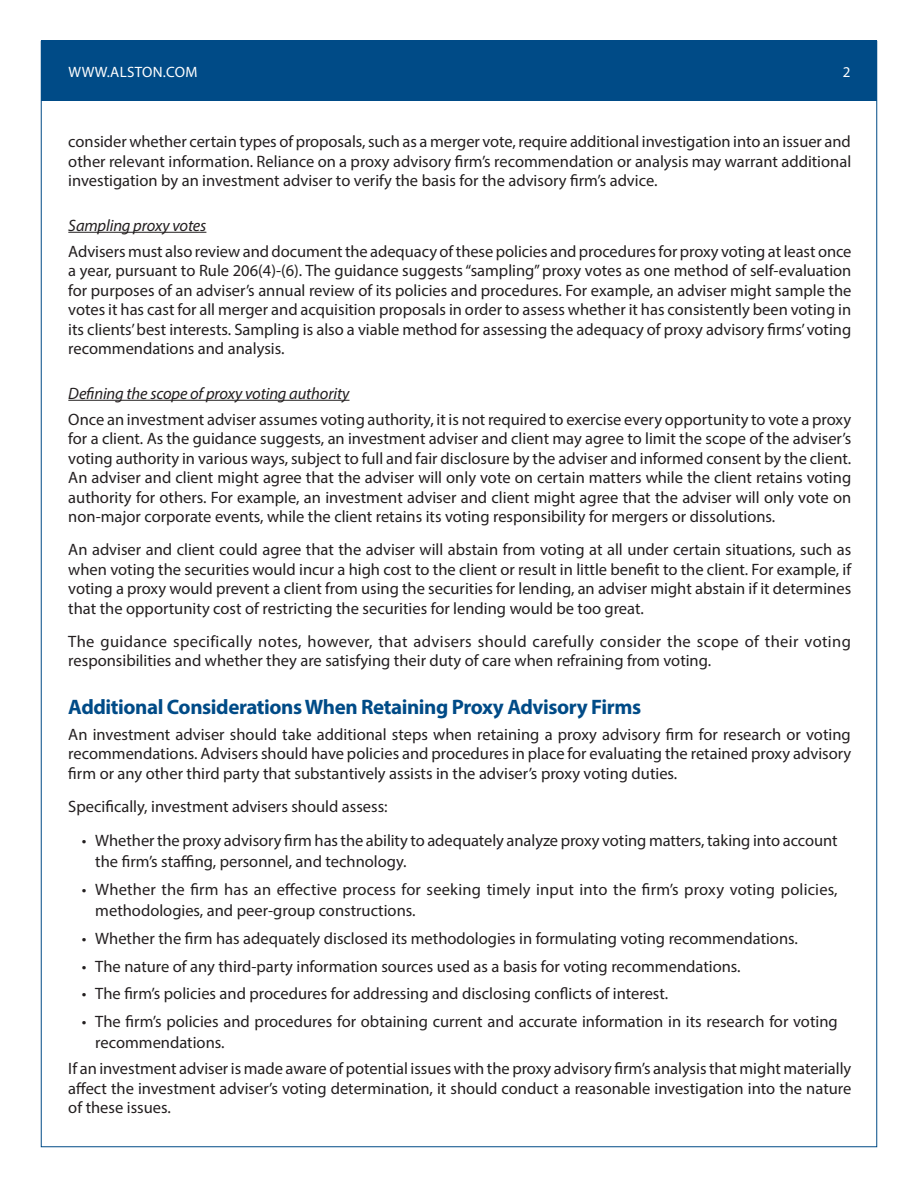
<style>
.page{position:relative;width:918px;height:1188px;background:#fff}
.page>*{position:absolute;margin:0;border:0;box-sizing:border-box;transform-origin:0 0}
.Head{font:700 21px "Myriad Pro";letter-spacing:-.02em;color:#004b87}
.Body_Text{font:16.5px/19.5px "Myriad Pro";color:#231f20;text-align:justify}
.New_Subhead{font:italic 16.5px "Myriad Pro";letter-spacing:-.01em;color:#231f20}
.t1{font:15px "Myriad Pro";letter-spacing:.02em;color:#fff}
</style>
<div class="page">
<div style="left:41px;top:40px;width:835px;height:61px;background:#004b87"></div>
<hr style="left:68px;top:232px;width:138px;height:1px;background:#231f20">
<hr style="left:68px;top:400px;width:282px;height:1px;background:#231f20">
<p class="t1" style="left:68px;top:62px;width:130px">WWW.ALSTON.COM</p>
<p class="t1" style="left:843px;top:62px;width:9px">2</p>
<p class="Body_Text" style="left:68px;top:132px;width:784px">consider whether certain types of proposals, such as a merger vote, require additional investigation into an issuer and other relevant information. Reliance on a proxy advisory firm’s recommendation or analysis may warrant additional investigation by an investment adviser to verify the basis for the advisory firm’s advice.</p>
<p class="New_Subhead" style="left:68px;top:215px;width:140px">Sampling proxy votes</p>
<p class="Body_Text" style="left:68px;top:241px;width:785px">Advisers must also review and document the adequacy of these policies and procedures for proxy voting at least once a year, pursuant to Rule 206(4)-(6). The guidance suggests “sampling” proxy votes as one method of self-evaluation for purposes of an adviser’s annual review of its policies and procedures. For example, an adviser might sample the votes it has cast for all merger and acquisition proposals in order to assess whether it has consistently been voting in its clients’ best interests. Sampling is also a viable method for assessing the adequacy of proxy advisory firms’ voting recommendations and analysis.</p>
<p class="New_Subhead" style="left:68px;top:383px;width:283px">Defining the scope of proxy voting authority</p>
<p class="Body_Text" style="left:68px;top:409px;width:785px">Once an investment adviser assumes voting authority, it is not required to exercise every opportunity to vote a proxy for a client. As the guidance suggests, an investment adviser and client may agree to limit the scope of the adviser’s voting authority in various ways, subject to full and fair disclosure by the adviser and informed consent by the client.<br>An adviser and client might agree that the adviser will only vote on certain matters while the client retains voting authority for others. For example, an investment adviser and client might agree that the adviser will only vote on non-major corporate events, while the client retains its voting responsibility for mergers or dissolutions.</p>
<p class="Body_Text" style="left:68px;top:540px;width:785px">An adviser and client could agree that the adviser will abstain from voting at all under certain situations, such as when voting the securities would incur a high cost to the client or result in little benefit to the client. For example, if voting a proxy would prevent a client from using the securities for lending, an adviser might abstain if it determines that the opportunity cost of restricting the securities for lending would be too great.</p>
<p class="Body_Text" style="left:68px;top:631px;width:784px">The guidance specifically notes, however, that advisers should carefully consider the scope of their voting responsibilities and whether they are satisfying their duty of care when refraining from voting.</p>
<p class="Head" style="left:68px;top:693px;width:574px">Additional Considerations When Retaining Proxy Advisory Firms</p>
<p class="Body_Text" style="left:68px;top:724px;width:785px">An investment adviser should take additional steps when retaining a proxy advisory firm for research or voting recommendations. Advisers should have policies and procedures in place for evaluating the retained proxy advisory firm or any other third party that substantively assists in the adviser’s proxy voting duties.</p>
<p class="Body_Text" style="left:68px;top:796px;width:321px">Specifically, investment advisers should assess:</p>
<p class="Body_Text" style="left:95px;top:830px;width:744px;line-height:21px;text-indent:-14px">• Whether the proxy advisory firm has the ability to adequately analyze proxy voting matters, taking into account the firm’s staffing, personnel, and technology.</p>
<p class="Body_Text" style="left:95px;top:879px;width:744px;line-height:21px;text-indent:-14px">• Whether the firm has an effective process for seeking timely input into the firm’s proxy voting policies, methodologies, and peer-group constructions.</p>
<p class="Body_Text" style="left:82px;top:928px;width:718px">• Whether the firm has adequately disclosed its methodologies in formulating voting recommendations.</p>
<p class="Body_Text" style="left:82px;top:956px;width:660px">• The nature of any third-party information sources used as a basis for voting recommendations.</p>
<p class="Body_Text" style="left:82px;top:984px;width:588px">• The firm’s policies and procedures for addressing and disclosing conflicts of interest.</p>
<p class="Body_Text" style="left:95px;top:1011px;width:744px;line-height:21px;text-indent:-14px">• The firm’s policies and procedures for obtaining current and accurate information in its research for voting recommendations.</p>
<p class="Body_Text" style="left:68px;top:1059px;width:785px">If an investment adviser is made aware of potential issues with the proxy advisory firm’s analysis that might materially affect the investment adviser’s voting determination, it should conduct a reasonable investigation into the nature of these issues.</p>
</div>
